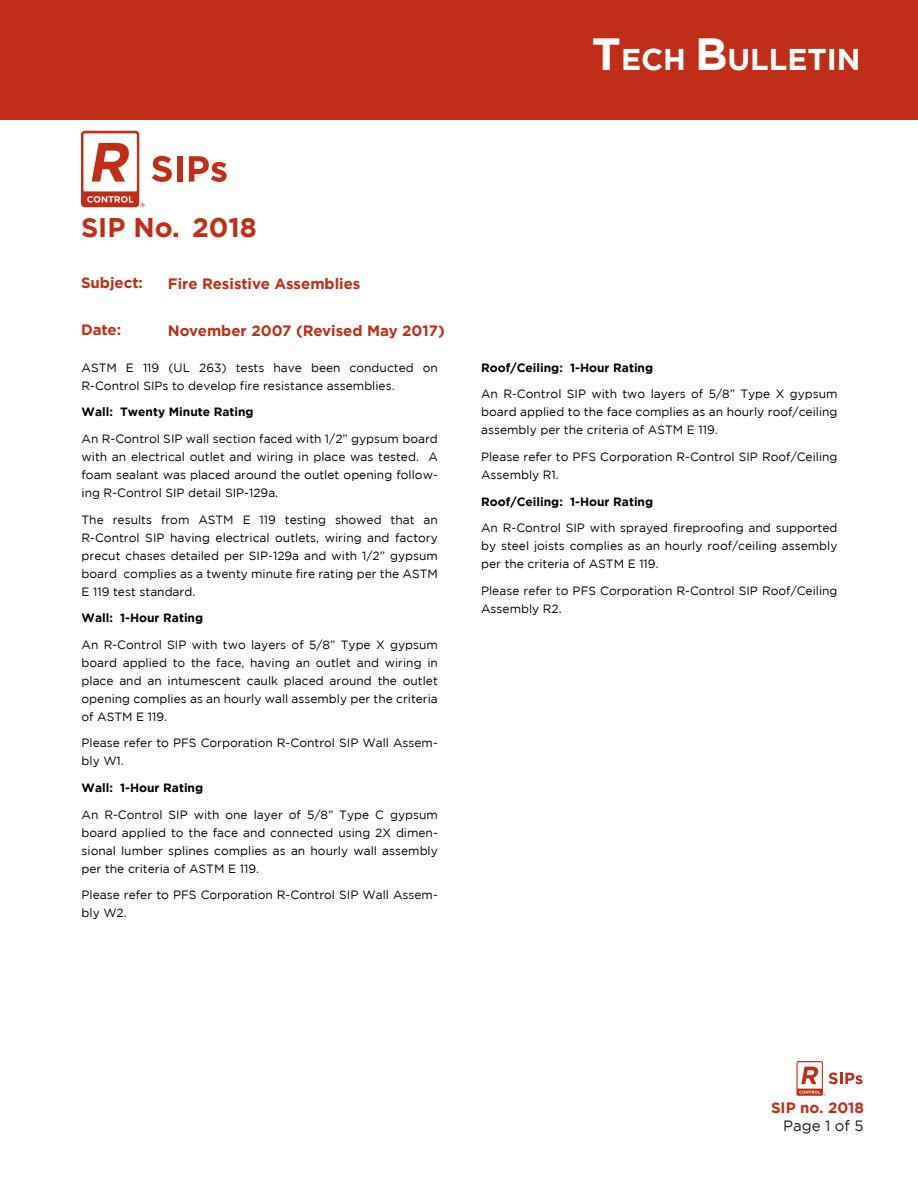
<style>
.page{position:relative;width:918px;height:1188px;background:#fff}
.page>*{position:absolute;margin:0;border:0;box-sizing:border-box;transform-origin:0 0}
.t1{font:700 30px "Gotham";color:#fff}
.Technical_Bulletin_N{font:700 27px "Gotham";color:#c02d19}
.Technical_Bulletin_H{font:700 15px "Gotham";color:#c02d19}
.Navigation_Bulletin{font:700 15px "Gotham";color:#c02d19}
.Page_Number{font:15px "Gotham";color:#231f20}
.Technical_Bulletin_B{font:12px/18px "Gotham";color:#000;text-align:justify}
.Technical_Bulletin_B-2{font:700 12px "Gotham";color:#000}
.s1{font-size:45px}
</style>
<div class="page">
<div style="left:0;top:0;width:918px;height:120px;background:#c02d19"></div>
<div style="left:81px;top:131px;width:58px;height:76px;background:#c02d19;border-radius:4px"></div>
<div style="left:83px;top:133px;width:54px;height:58px;background:#fff"></div>
<svg style="left:87px;top:196px;width:46px;height:7px"></svg>
<svg style="left:92px;top:143px;width:37px;height:39px"></svg>
<svg style="left:141px;top:203px;width:4px;height:4px"></svg>
<svg style="left:152px;top:156px;width:20px;height:26px"></svg>
<div style="left:177px;top:156px;width:6px;height:26px;background:#c02d19"></div>
<svg style="left:189px;top:156px;width:38px;height:26px"></svg>
<div style="left:797px;top:1061px;width:26px;height:35px;background:linear-gradient(to right,#c02d19,#c02d19);border-radius:2px"></div>
<div style="left:798px;top:1062px;width:24px;height:27px;background:#fff"></div>
<svg style="left:801px;top:1067px;width:18px;height:17px"></svg>
<svg style="left:799px;top:1091px;width:26px;height:5px"></svg>
<svg style="left:829px;top:1072px;width:33px;height:12px"></svg>
<h1 class="t1" style="left:592px;top:42px;width:270px"><span class="s1">T</span>ECH <span class="s1">B</span>ULLETIN</h1>
<p class="Technical_Bulletin_N" style="left:81px;top:212px;width:177px">SIP No. 2018</p>
<p class="Technical_Bulletin_H" style="left:81px;top:274px;width:64px">Subject:</p>
<p class="Technical_Bulletin_H" style="left:81px;top:321px;width:42px">Date:</p>
<p class="Technical_Bulletin_H" style="left:168px;top:275px;width:194px">Fire Resistive Assemblies</p>
<p class="Technical_Bulletin_H" style="left:168px;top:322px;width:278px">November 2007 (Revised May 2017)</p>
<p class="Technical_Bulletin_B" style="left:82px;top:358px;width:358px">ASTM E 119 (UL 263) tests have been conducted on<br>R-Control SIPs to develop fire resistance assemblies.</p>
<p class="Technical_Bulletin_B-2" style="left:82px;top:405px;width:174px">Wall: Twenty Minute Rating</p>
<p class="Technical_Bulletin_B" style="left:82px;top:429px;width:358px">An R-Control SIP wall section faced with 1/2” gypsum board with an electrical outlet and wiring in place was tested. A foam sealant was placed around the outlet opening follow&shy;ing R-Control SIP detail SIP-129a.</p>
<p class="Technical_Bulletin_B" style="left:82px;top:510px;width:358px">The results from ASTM E 119 testing showed that an R-Control SIP having electrical outlets, wiring and factory precut chases detailed per SIP-129a and with 1/2” gypsum board complies as a twenty minute fire rating per the ASTM E 119 test standard.</p>
<p class="Technical_Bulletin_B-2" style="left:82px;top:611px;width:123px">Wall: 1-Hour Rating</p>
<p class="Technical_Bulletin_B" style="left:82px;top:635px;width:358px">An R-Control SIP with two layers of 5/8” Type X gypsum board applied to the face, having an outlet and wiring in place and an intumescent caulk placed around the outlet opening complies as an hourly wall assembly per the criteria of ASTM E 119.</p>
<p class="Technical_Bulletin_B" style="left:82px;top:734px;width:358px">Please refer to PFS Corporation R-Control SIP Wall Assem&shy;bly W1.</p>
<p class="Technical_Bulletin_B-2" style="left:82px;top:781px;width:123px">Wall: 1-Hour Rating</p>
<p class="Technical_Bulletin_B" style="left:82px;top:805px;width:358px">An R-Control SIP with one layer of 5/8” Type C gypsum board applied to the face and connected using 2X dimen&shy;sional lumber splines complies as an hourly wall assembly per the criteria of ASTM E 119.</p>
<p class="Technical_Bulletin_B" style="left:82px;top:886px;width:358px">Please refer to PFS Corporation R-Control SIP Wall Assem&shy;bly W2.</p>
<p class="Technical_Bulletin_B-2" style="left:481px;top:360px;width:174px">Roof/Ceiling: 1-Hour Rating</p>
<p class="Technical_Bulletin_B" style="left:481px;top:385px;width:358px">An R-Control SIP with two layers of 5/8” Type X gypsum board applied to the face complies as an hourly roof/ceiling assembly per the criteria of ASTM E 119.</p>
<p class="Technical_Bulletin_B" style="left:481px;top:447px;width:358px">Please refer to PFS Corporation R-Control SIP Roof/Ceiling<br>Assembly R1.</p>
<p class="Technical_Bulletin_B-2" style="left:481px;top:494px;width:174px">Roof/Ceiling: 1-Hour Rating</p>
<p class="Technical_Bulletin_B" style="left:481px;top:519px;width:358px">An R-Control SIP with sprayed fireproofing and supported by steel joists complies as an hourly roof/ceiling assembly per the criteria of ASTM E 119.</p>
<p class="Technical_Bulletin_B" style="left:481px;top:581px;width:358px">Please refer to PFS Corporation R-Control SIP Roof/Ceiling<br>Assembly R2.</p>
<p class="Navigation_Bulletin" style="left:771px;top:1099px;width:94px">SIP no. 2018</p>
<p class="Page_Number" style="left:783px;top:1117px;width:82px">Page 1 of 5</p>
</div>
